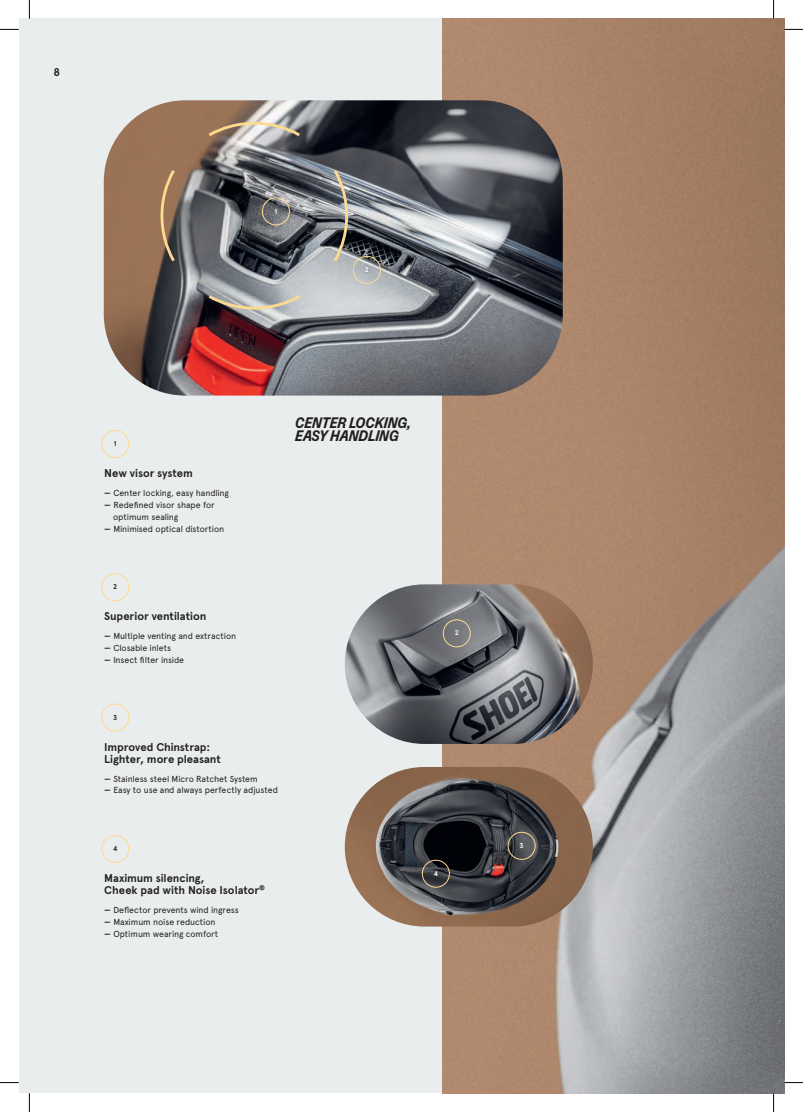
<style>
.page{position:relative;width:803px;height:1112px;background:#fff}
.page>*{position:absolute;margin:0;border:0;box-sizing:border-box;transform-origin:0 0}
.t1{font:italic 700 15px/13.8px "Onsite Condensed";color:#231f20}
.t2{font:700 11.25px/11.9px "Apercu";letter-spacing:-.005em;color:#231f20}
.t3{font:8.75px/11.9px "Apercu";letter-spacing:-.01em;color:#231f20}
.t4{font:700 7px "Apercu";color:#fff}
.t5{font:700 7px "Apercu";color:#231f20}
.s1{font-weight:700}
</style>
<div class="page">
<div style="left:19px;top:19px;width:754px;height:1073px;background:#e9eded"></div>
<img style="left:442px;top:19px;width:342px;height:1073px">
<img style="left:345px;top:766px;width:248px;height:160px;border-radius:80px">
<img style="left:345px;top:584px;width:248px;height:159px;border-radius:80px">
<div style="left:101px;top:703px;width:28px;height:28px;border:1px solid #feda90;border-radius:50%"></div>
<div style="left:101px;top:834px;width:28px;height:28px;border:1px solid #feda90;border-radius:50%"></div>
<div style="left:101px;top:573px;width:28px;height:28px;border:1px solid #feda90;border-radius:50%"></div>
<div style="left:101px;top:430px;width:28px;height:28px;border:1px solid #feda90;border-radius:50%"></div>
<img style="left:104px;top:100px;width:459px;height:295px">
<div style="left:443px;top:619px;width:28px;height:28px;border:1px solid #feda90;border-radius:50%"></div>
<div style="left:508px;top:831px;width:27px;height:28px;border:1px solid #feda90;border-radius:50%"></div>
<div style="left:422px;top:859px;width:28px;height:28px;border:1px solid #feda90;border-radius:50%"></div>
<svg style="left:159px;top:120px;width:190px;height:191px;background:#797675"></svg>
<div style="left:353px;top:256px;width:28px;height:28px;border:1px solid #feda90;border-radius:50%"></div>
<div style="left:362px;top:264px;width:11px;height:12px;background:#231f20;opacity:.52"></div>
<svg style="left:0;top:29px;width:19px;height:1px"></svg>
<svg style="left:784px;top:29px;width:19px;height:1px"></svg>
<svg style="left:0;top:1082px;width:19px;height:1px"></svg>
<svg style="left:784px;top:1081px;width:19px;height:2px"></svg>
<svg style="left:29px;top:0;width:1px;height:19px"></svg>
<svg style="left:29px;top:1092px;width:1px;height:19px"></svg>
<svg style="left:773px;top:0;width:1px;height:19px"></svg>
<svg style="left:773px;top:1092px;width:1px;height:19px"></svg>
<p class="t2" style="left:53px;top:67px;width:8px">8</p>
<p class="t4" style="left:274px;top:207px;width:4px">1</p>
<p class="t4" style="left:365px;top:265px;width:6px">2</p>
<p class="t5" style="left:114px;top:439px;width:4px">1</p>
<p class="t2" style="left:104px;top:467px;width:90px">New visor system</p>
<p class="t3" style="left:104px;top:487px;width:126px"><span class="s1">—</span> Center locking, easy handling</p>
<p class="t3" style="left:113px;top:499px;width:103px;text-indent:-9px"><span class="s1">—</span> Redefined visor shape for optimum sealing</p>
<p class="t3" style="left:104px;top:522px;width:121px"><span class="s1">—</span> Minimised optical distortion</p>
<p class="t5" style="left:113px;top:582px;width:6px">2</p>
<p class="t2" style="left:104px;top:610px;width:104px">Superior ventilation</p>
<p class="t3" style="left:104px;top:630px;width:133px"><span class="s1">—</span> Multiple venting and extraction</p>
<p class="t3" style="left:104px;top:642px;width:68px"><span class="s1">—</span> Closable inlets</p>
<p class="t3" style="left:104px;top:654px;width:81px"><span class="s1">—</span> Insect filter inside</p>
<h1 class="t1" style="left:295px;top:415px;width:117px">CENTER LOCKING,<br>EASY HANDLING</h1>
<p class="t5" style="left:113px;top:712px;width:6px">3</p>
<p class="t2" style="left:104px;top:740px;width:118px">Improved Chinstrap:<br>Lighter, more pleasant</p>
<p class="t3" style="left:104px;top:772px;width:155px"><span class="s1">—</span> Stainless steel Micro Ratchet System</p>
<p class="t3" style="left:104px;top:784px;width:175px"><span class="s1">—</span> Easy to use and always perfectly adjusted</p>
<p class="t5" style="left:113px;top:844px;width:6px">4</p>
<p class="t2" style="left:104px;top:872px;width:162px">Maximum silencing,<br>Cheek pad with Noise Isolator<sup>®</sup></p>
<p class="t3" style="left:104px;top:903px;width:136px"><span class="s1">—</span> Deflector prevents wind ingress</p>
<p class="t3" style="left:104px;top:915px;width:113px"><span class="s1">—</span> Maximum noise reduction</p>
<p class="t3" style="left:104px;top:927px;width:115px"><span class="s1">—</span> Optimum wearing comfort</p>
<p class="t4" style="left:455px;top:628px;width:6px">2</p>
<p class="t4" style="left:434px;top:868px;width:6px">4</p>
<p class="t4" style="left:519px;top:841px;width:6px">3</p>
</div>
